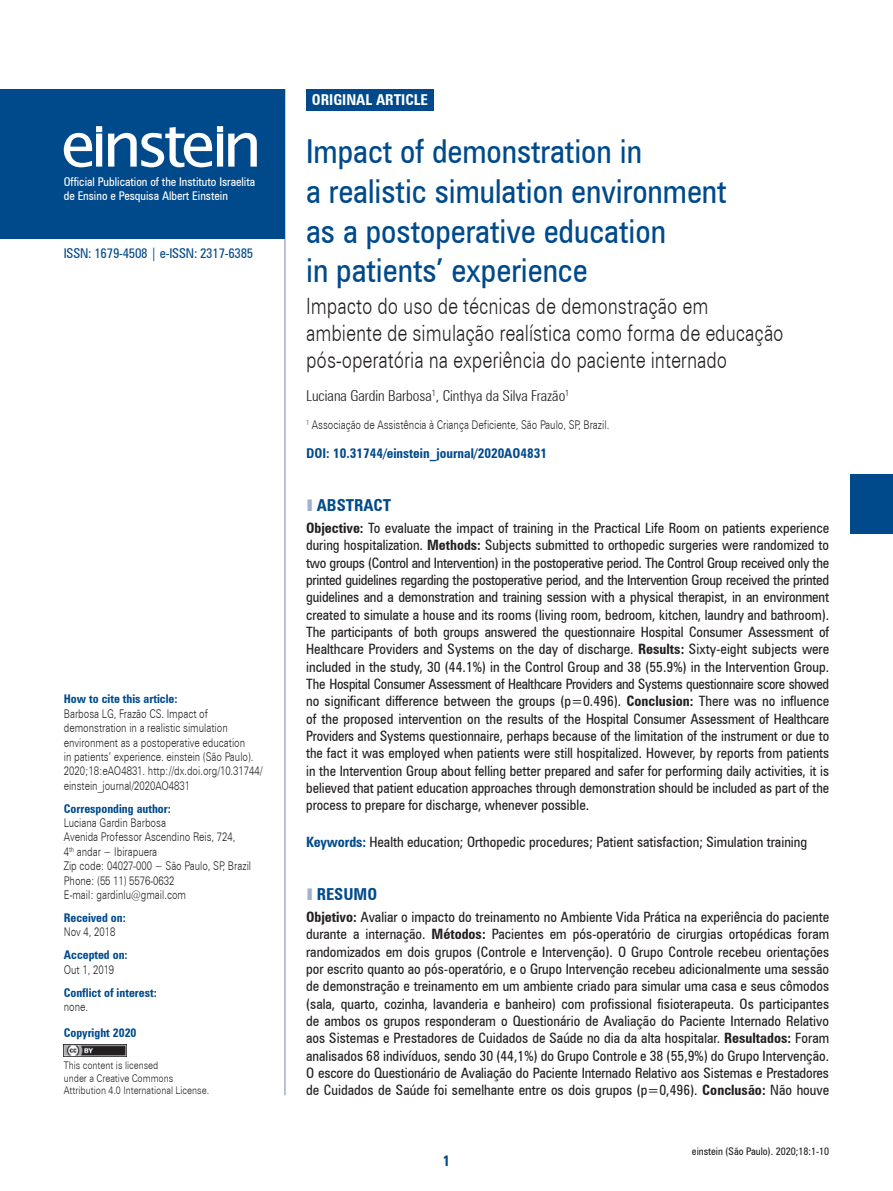
<style>
.page{position:relative;width:893px;height:1191px;background:#fff}
.page>*{position:absolute;margin:0;border:0;box-sizing:border-box;transform-origin:0 0}
.t1{font:condensed 33px/39.6px "Zurich BT";color:#004a8b}
.t2{font:300 22.5px/27px "Zurich BT";color:#231f20;scale:.8 1}
.t3{font:700 condensed 16.5px "Zurich BT";color:#004a8b}
.t4{font:300 condensed 15px "Zurich BT";color:#231f20}
.t5{font:700 condensed 15px "Zurich BT";color:#fff}
.t6{font:700 condensed 15px "Zurich BT";color:#004a8b}
.t7{font:condensed 14.25px/17.2px "Zurich BT";color:#231f20;text-align:justify}
.t8{font:700 condensed 13.5px "Zurich BT";color:#004a8b}
.t9{font:condensed 13.5px "Zurich BT";letter-spacing:-.02em;color:#004a8b}
.t10{font:300 12px/14.4px "Zurich BT";color:#231f20;scale:.8 1}
.t11{font:700 condensed 12px "Zurich BT";color:#004a8b}
.t12{font:condensed 12px/14.4px "Zurich BT";color:#fff}
.t13{font:300 10.5px/12.6px "Zurich BT";color:#231f20;scale:.85 1}
.t14{font:condensed 10.5px "Zurich BT";color:#231f20}
.s1{color:#a2b0d2}
.s2{font-weight:700}
.s3{font-weight:700;color:#004a8b}
</style>
<div class="page">
<img style="left:64px;top:1044px;width:63px;height:12px">
<div style="left:306px;top:89px;width:128px;height:21px;background:#004a8b"></div>
<hr style="left:284px;top:89px;width:2px;height:1006px;background:#a2b0d2">
<div style="left:0;top:89px;width:284px;height:149px;background:#004a8b"></div>
<div style="left:850px;top:474px;width:43px;height:60px;background:#004a8b"></div>
<svg style="left:108px;top:126px;width:149px;height:41px"></svg>
<svg style="left:64px;top:126px;width:38px;height:41px"></svg>
<p class="t12" style="left:64px;top:174px;width:193px">Official Publication of the Instituto Israelita de Ensino e Pesquisa Albert Einstein</p>
<p class="t9" style="left:64px;top:245px;width:191px">ISSN: 1679-4508 | e-ISSN: 2317-6385</p>
<p class="t11" style="left:64px;top:692px;width:115px">How to cite this article:</p>
<p class="t10" style="left:64px;top:706px;width:250px">Barbosa LG, Frazão CS. Impact of demonstration in a realistic simulation environment as a postoperative education<br>in patients’ experience. einstein (São Paulo).<br>2020;18:eAO4831. http://dx.doi.org/10.31744/ einstein_journal/2020AO4831</p>
<p class="t11" style="left:64px;top:801px;width:109px">Corresponding author:</p>
<p class="t10" style="left:64px;top:815px;width:236px">Luciana Gardin Barbosa<br>Avenida Professor Ascendino Reis, 724,<br>4<sup>th</sup> andar − Ibirapuera<br>Zip code: 04027-000 − São Paulo, SP, Brazil<br>Phone: (55 11) 5576-0632<br>E-mail: gardinlu@gmail.com</p>
<p class="t11" style="left:64px;top:910px;width:64px">Received on:</p>
<p class="t10" style="left:64px;top:925px;width:66px">Nov 4, 2018</p>
<p class="t11" style="left:64px;top:947px;width:65px">Accepted on:</p>
<p class="t10" style="left:64px;top:962px;width:65px">Out 1, 2019</p>
<p class="t11" style="left:64px;top:985px;width:95px">Conflict of interest:</p>
<p class="t10" style="left:64px;top:999px;width:32px">none.</p>
<p class="t11" style="left:64px;top:1025px;width:74px">Copyright 2020</p>
<p class="t13" style="left:64px;top:1058px;width:173px">This content is licensed<br>under a Creative Commons<br>Attribution 4.0 International License.</p>
<p class="t5" style="left:312px;top:91px;width:118px">ORIGINAL ARTICLE</p>
<h1 class="t1" style="left:306px;top:131px;width:422px">Impact of demonstration in<br>a realistic simulation environment as a postoperative education<br>in patients’ experience</h1>
<h2 class="t2" style="left:306px;top:292px;width:598px">Impacto do uso de técnicas de demonstração em ambiente de simulação realística como forma de educação pós-operatória na experiência do paciente internado</h2>
<p class="t4" style="left:306px;top:387px;width:265px">Luciana Gardin Barbosa<sup>1</sup>, Cinthya da Silva Frazão<sup>1</sup></p>
<p class="t10" style="left:306px;top:417px;width:380px"><sup>1</sup> Associação de Assistência à Criança Deficiente, São Paulo, SP, Brazil.</p>
<p class="t8" style="left:306px;top:445px;width:243px">DOI: 10.31744/einstein_journal/2020AO4831</p>
<p class="t3" style="left:306px;top:495px;width:86px"><span class="s1">❚</span> ABSTRACT</p>
<p class="t7" style="left:306px;top:519px;width:525px"><span class="s2">Objective:</span> To evaluate the impact of training in the Practical Life Room on patients experience during hospitalization. <span class="s2">Methods:</span> Subjects submitted to orthopedic surgeries were randomized to two groups (Control and Intervention) in the postoperative period. The Control Group received only the printed guidelines regarding the postoperative period, and the Intervention Group received the printed guidelines and a demonstration and training session with a physical therapist, in an environment created to simulate a house and its rooms (living room, bedroom, kitchen, laundry and bathroom).<br>The participants of both groups answered the questionnaire Hospital Consumer Assessment of Healthcare Providers and Systems on the day of discharge. <span class="s2">Results:</span> Sixty-eight subjects were included in the study, 30 (44.1%) in the Control Group and 38 (55.9%) in the Intervention Group.<br>The Hospital Consumer Assessment of Healthcare Providers and Systems questionnaire score showed no significant difference between the groups (p=0.496). <span class="s2">Conclusion:</span> There was no influence of the proposed intervention on the results of the Hospital Consumer Assessment of Healthcare Providers and Systems questionnaire, perhaps because of the limitation of the instrument or due to the fact it was employed when patients were still hospitalized. However, by reports from patients in the Intervention Group about felling better prepared and safer for performing daily activities, it is believed that patient education approaches through demonstration should be included as part of the process to prepare for discharge, whenever possible.</p>
<p class="t7" style="left:306px;top:833px;width:503px"><span class="s3">Keywords:</span> Health education; Orthopedic procedures; Patient satisfaction; Simulation training</p>
<p class="t3" style="left:306px;top:884px;width:72px"><span class="s1">❚</span> RESUMO</p>
<p class="t7" style="left:306px;top:908px;width:524px"><span class="s2">Objetivo:</span> Avaliar o impacto do treinamento no Ambiente Vida Prática na experiência do paciente durante a internação. <span class="s2">Métodos:</span> Pacientes em pós-operatório de cirurgias ortopédicas foram randomizados em dois grupos (Controle e Intervenção). O Grupo Controle recebeu orientações por escrito quanto ao pós-operatório, e o Grupo Intervenção recebeu adicionalmente uma sessão de demonstração e treinamento em um ambiente criado para simular uma casa e seus cômodos (sala, quarto, cozinha, lavanderia e banheiro) com profissional fisioterapeuta. Os participantes de ambos os grupos responderam o Questionário de Avaliação do Paciente Internado Relativo aos Sistemas e Prestadores de Cuidados de Saúde no dia da alta hospitalar. <span class="s2">Resultados:</span> Foram analisados 68 indivíduos, sendo 30 (44,1%) do Grupo Controle e 38 (55,9%) do Grupo Intervenção.<br>O escore do Questionário de Avaliação do Paciente Internado Relativo aos Sistemas e Prestadores de Cuidados de Saúde foi semelhante entre os dois grupos (p=0,496). <span class="s2">Conclusão:</span> Não houve</p>
<p class="t6" style="left:443px;top:1151px;width:9px">1</p>
<p class="t14" style="left:692px;top:1144px;width:139px">einstein (São Paulo). 2020;18:1-10</p>
</div>
